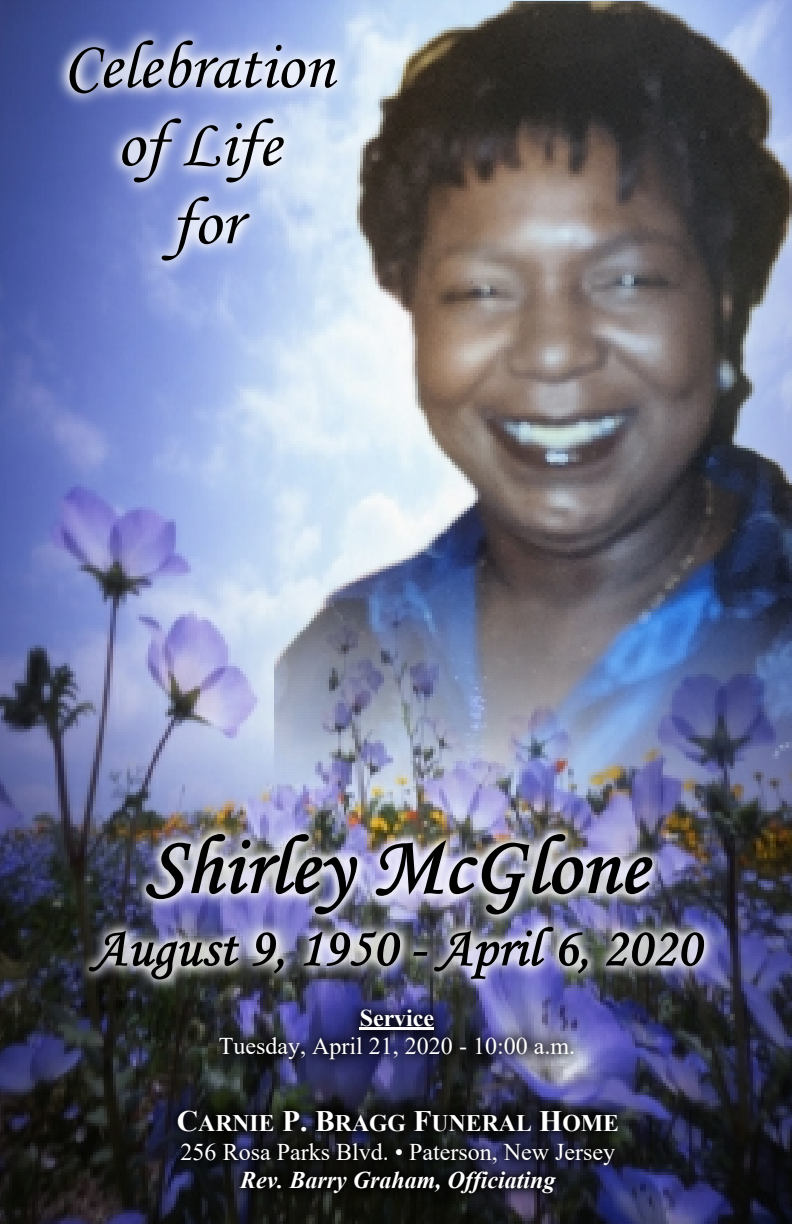
<style>
.page{position:relative;width:792px;height:1224px;background:#fff}
.page>*{position:absolute;margin:0;border:0;box-sizing:border-box;transform-origin:0 0}
.t1{font:67.8px/78.2px "Monotype Corsiva";color:#000;text-align:center}
.t2{font:24px "Times New Roman";color:#fff}
.t3{font:italic 700 24px "Times New Roman";color:#fff}
.t4{font:700 24px "Times New Roman";color:#fff}
.t5{font:700 23.8px "Times New Roman";color:#fff}
.s1{font-size:29.6px}
</style>
<div class="page">
<img style="left:0;top:0;width:792px;height:1224px">
<img style="left:0;top:0;width:591px;height:371px">
<img style="left:72px;top:792px;width:668px;height:191px">
<svg style="left:146px;top:834px;width:129px;height:80px"></svg>
<svg style="left:89px;top:931px;width:150px;height:48px"></svg>
<svg style="left:252px;top:932px;width:32px;height:42px"></svg>
<svg style="left:303px;top:941px;width:97px;height:25px"></svg>
<svg style="left:413px;top:952px;width:14px;height:4px"></svg>
<svg style="left:434px;top:941px;width:119px;height:38px"></svg>
<svg style="left:559px;top:941px;width:29px;height:33px"></svg>
<svg style="left:606px;top:941px;width:98px;height:25px"></svg>
<img style="left:6px;top:983px;width:781px;height:102px">
<hr style="left:360px;top:1028px;width:74px;height:2px;background:#fff">
<img style="left:9px;top:1083px;width:778px;height:133px">
<img style="left:275px;top:2px;width:517px;height:939px">
<h1 class="t1" style="left:63px;top:33px;width:272px">Celebration of Life<br>for</h1>
<p class="t4" style="left:360px;top:1010px;width:76px">Service</p>
<p class="t2" style="left:219px;top:1037px;width:358px">Tuesday, April 21, 2020 - 10:00 a.m.</p>
<p class="t5" style="left:177px;top:1115px;width:444px"><span class="s1">C</span>ARNIE <span class="s1">P. B</span>RAGG <span class="s1">F</span>UNERAL <span class="s1">H</span>OME</p>
<p class="t2" style="left:181px;top:1143px;width:436px">256 Rosa Parks Blvd. • Paterson, New Jersey</p>
<p class="t3" style="left:240px;top:1171px;width:317px">Rev. Barry Graham, Officiating</p>
</div>
